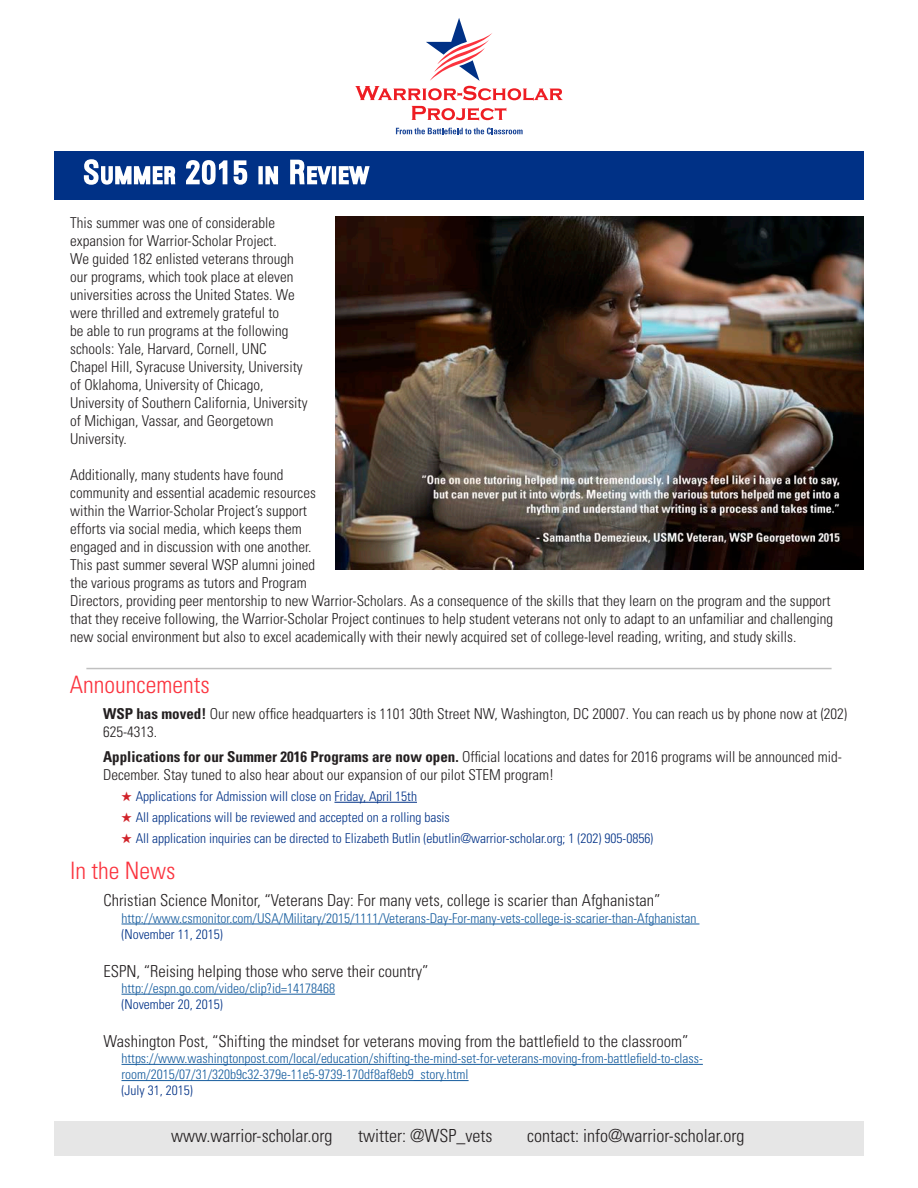
<style>
.page{position:relative;width:918px;height:1188px;background:#fff}
.page>*{position:absolute;margin:0;border:0;box-sizing:border-box;transform-origin:0 0}
.t1{font:300 condensed 24px "Univers LT Std";color:#fb333e}
.t2{font:300 condensed 18px "Univers LT Std";color:#231f20}
.t3{font:300 condensed 16.5px "Univers LT Std";color:#231f20}
.t4{font:300 condensed 15px/18px "Univers LT Std";color:#231f20}
.t5{font:300 condensed 13.5px/16.2px "Univers LT Std";color:#175d9e}
.t6{font:300 condensed 13.5px "Univers LT Std";color:#003186}
.s1{font-weight:700}
.s2{color:#d1232a}
</style>
<div class="page">
<div style="left:54px;top:151px;width:810px;height:49px;background:#003186"></div>
<svg style="left:355px;top:18px;width:208px;height:103px"></svg>
<svg style="left:396px;top:128px;width:127px;height:6px"></svg>
<div style="left:54px;top:1121px;width:810px;height:35px;background:#e6e6e6"></div>
<svg style="left:83px;top:159px;width:93px;height:26px"></svg>
<svg style="left:186px;top:160px;width:62px;height:25px"></svg>
<div style="left:258px;top:166px;width:5px;height:18px;border:3px solid #fff"></div>
<svg style="left:265px;top:166px;width:14px;height:19px"></svg>
<svg style="left:290px;top:159px;width:80px;height:26px"></svg>
<hr style="left:122px;top:924px;width:577px;height:1px;background:#175d9e">
<hr style="left:122px;top:994px;width:213px;height:1px;background:#175d9e">
<hr style="left:122px;top:1064px;width:581px;height:1px;background:#175d9e">
<hr style="left:122px;top:1080px;width:347px;height:1px;background:#175d9e">
<hr style="left:86px;top:668px;width:746px;height:1px;background:#c0c0c0">
<hr style="left:334px;top:802px;width:83px;height:1px;background:#003186">
<img style="left:335px;top:217px;width:529px;height:353px">
<p class="t4" style="left:70px;top:213px;width:239px">This summer was one of considerable expansion for Warrior-Scholar Project.<br>We guided 182 enlisted veterans through our programs, which took place at eleven universities across the United States. We were thrilled and extremely grateful to<br>be able to run programs at the following schools: Yale, Harvard, Cornell, UNC Chapel Hill, Syracuse University, University of Oklahoma, University of Chicago, University of Southern California, University of Michigan, Vassar, and Georgetown University.</p>
<p class="t4" style="left:70px;top:465px;width:764px">Additionally, many students have found<br>community and essential academic resources<br>within the Warrior-Scholar Project’s support<br>efforts via social media, which keeps them<br>engaged and in discussion with one another.<br>This past summer several WSP alumni joined<br>the various programs as tutors and Program<br>Directors, providing peer mentorship to new Warrior-Scholars. As a consequence of the skills that they learn on the program and the support that they receive following, the Warrior-Scholar Project continues to help student veterans not only to adapt to an unfamiliar and challenging new social environment but also to excel academically with their newly acquired set of college-level reading, writing, and study skills.</p>
<p class="t1" style="left:70px;top:671px;width:141px">Announcements</p>
<p class="t4" style="left:103px;top:705px;width:746px"><span class="s1">WSP has moved!</span> Our new office headquarters is 1101 30th Street NW, Washington, DC 20007. You can reach us by phone now at (202)<br>625-4313.</p>
<p class="t4" style="left:103px;top:748px;width:740px"><span class="s1">Applications for our Summer 2016 Programs are now open.</span> Official locations and dates for 2016 programs will be announced mid-<br>December. Stay tuned to also hear about our expansion of our pilot STEM program!</p>
<p class="t6" style="left:121px;top:788px;width:297px"><span class="s2">★</span> Applications for Admission will close on Friday, April 15th</p>
<p class="t6" style="left:121px;top:809px;width:330px"><span class="s2">★</span> All applications will be reviewed and accepted on a rolling basis</p>
<p class="t6" style="left:121px;top:830px;width:534px"><span class="s2">★</span> All application inquiries can be directed to Elizabeth Butlin (ebutlin@warrior-scholar.org; 1 (202) 905-0856)</p>
<h1 class="t1" style="left:70px;top:856px;width:107px">In the News</h1>
<p class="t3" style="left:104px;top:891px;width:559px">Christian Science Monitor, “Veterans Day: For many vets, college is scarier than Afghanistan”</p>
<p class="t5" style="left:122px;top:910px;width:576px">http://www.csmonitor.com/USA/Military/2015/1111/Veterans-Day-For-many-vets-college-is-scarier-than-Afghanistan</p>
<p class="t6" style="left:122px;top:926px;width:103px">(November 11, 2015)</p>
<p class="t3" style="left:104px;top:961px;width:327px">ESPN, “Reising helping those who serve their country”</p>
<p class="t5" style="left:122px;top:980px;width:215px">http://espn.go.com/video/clip?id=14178468</p>
<p class="t6" style="left:122px;top:996px;width:103px">(November 20, 2015)</p>
<p class="t3" style="left:104px;top:1031px;width:587px">Washington Post, “Shifting the mindset for veterans moving from the battlefield to the classroom”</p>
<p class="t5" style="left:122px;top:1050px;width:583px">https://www.washingtonpost.com/local/education/shifting-the-mind-set-for-veterans-moving-from-battlefield-to-class&shy;room/2015/07/31/320b9c32-379e-11e5-9739-170df8af8eb9_story.html</p>
<p class="t6" style="left:122px;top:1083px;width:73px">(July 31, 2015)</p>
<p class="t2" style="left:171px;top:1125px;width:163px">www.warrior-scholar.org</p>
<p class="t2" style="left:358px;top:1125px;width:136px">twitter: @WSP_vets</p>
<p class="t2" style="left:527px;top:1125px;width:219px">contact: info@warrior-scholar.org</p>
</div>
